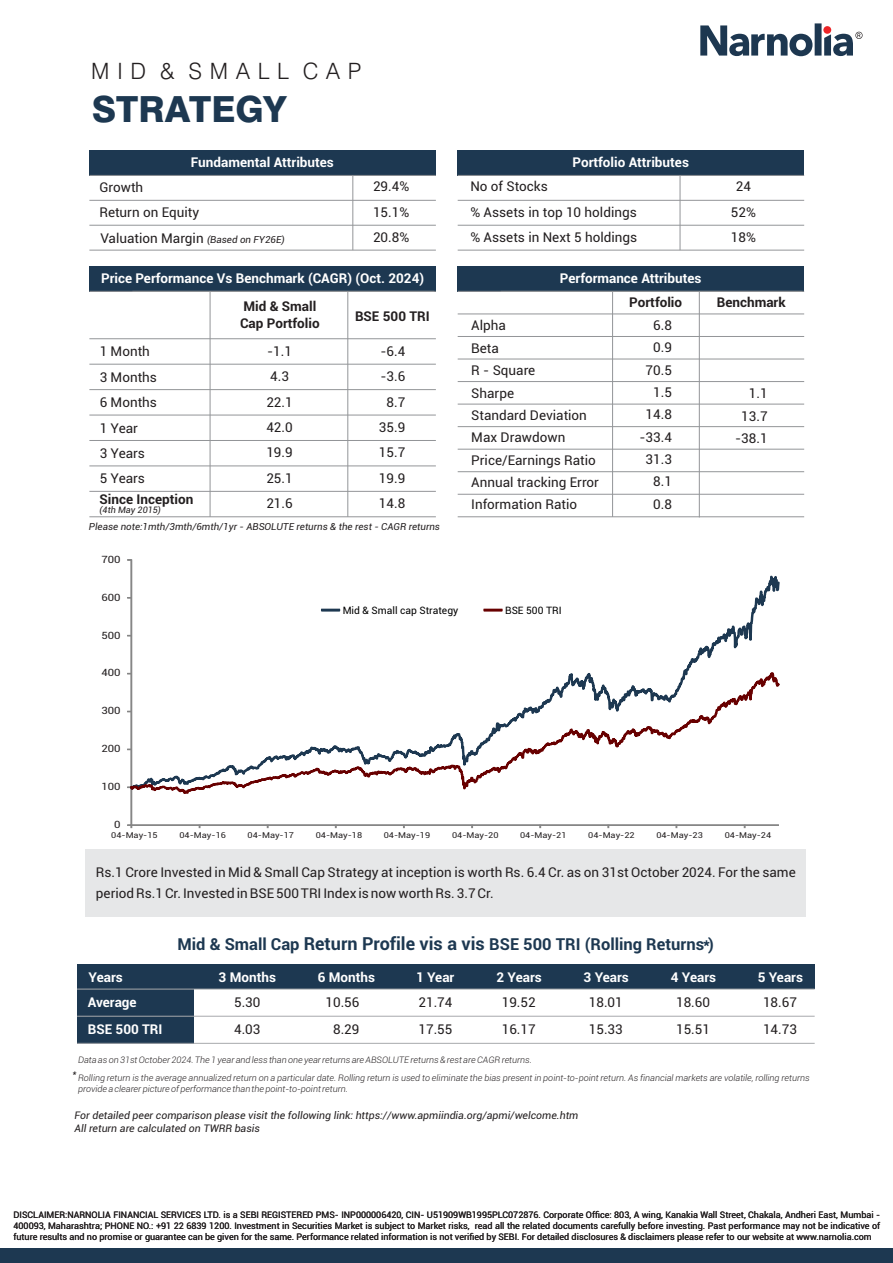
<style>
.page{position:relative;width:893px;height:1263px;background:#fff}
.page>*{position:absolute;margin:0;border:0;box-sizing:border-box;transform-origin:0 0}
.t1{font:800 36px "Swiss 721 BT";color:#1d3851}
.t2{font:300 22.5px "Swiss 721 BT";letter-spacing:.345em;color:#231f20}
.t3{font:700 16.5px "Roboto";color:#1d3851}
.t4{font:13.5px/25.5px "Roboto";color:#231f20}
.t5{font:700 13.5px/25px "Roboto";color:#fff}
.t6{font:700 13.5px/16.2px "Roboto";color:#231f20}
.t7{font:italic 10.5px/12.6px "Roboto";color:#231f20}
.t8{font:italic 10.5px "Roboto";color:#231f20;scale:.93 1}
.t9{font:10.2px "Roboto";color:#000}
.t10{font:10.05px "Roboto";color:#231f20;scale:1.13 1}
.t11{font:italic 9.75px "Roboto";color:#231f20}
.t12{font:9px/10.8px "Roboto";color:#231f20;text-align:justify}
.t13{font:italic 300 9px/18.3px "Roboto";color:#231f20}
.t14{font:italic 9px "Roboto";color:#231f20}
.t15{font:8.1px "Roboto";color:#231f20;scale:1.13 1}
.s1{font-style:italic;font-size:9.75px}
.s2{font-size:18px}
</style>
<div class="page">
<div style="left:0;top:1248px;width:893px;height:15px;background:#1d3851"></div>
<div style="left:89px;top:150px;width:347px;height:25px;background:#1d3851"></div>
<hr style="left:89px;top:175px;width:347px;height:1px;background:#939598">
<svg style="left:89px;top:200px;width:347px;height:1px"></svg>
<svg style="left:89px;top:224px;width:347px;height:2px"></svg>
<svg style="left:89px;top:249px;width:347px;height:2px"></svg>
<hr style="left:352px;top:175px;width:1px;height:75px;background:#939598">
<div style="left:458px;top:150px;width:346px;height:25px;background:#1d3851"></div>
<hr style="left:458px;top:175px;width:346px;height:1px;background:#939598">
<svg style="left:457px;top:200px;width:348px;height:1px"></svg>
<svg style="left:457px;top:224px;width:348px;height:2px"></svg>
<svg style="left:457px;top:249px;width:348px;height:2px"></svg>
<hr style="left:680px;top:175px;width:1px;height:75px;background:#939598">
<div style="left:85px;top:849px;width:721px;height:68px;background:#e6e7e8"></div>
<div style="left:89px;top:266px;width:347px;height:25px;background:#1d3851"></div>
<svg style="left:89px;top:516px;width:347px;height:1px"></svg>
<svg style="left:89px;top:491px;width:347px;height:1px"></svg>
<svg style="left:89px;top:465px;width:347px;height:2px"></svg>
<svg style="left:89px;top:440px;width:347px;height:1px"></svg>
<svg style="left:89px;top:414px;width:347px;height:2px"></svg>
<svg style="left:89px;top:389px;width:347px;height:1px"></svg>
<svg style="left:89px;top:363px;width:347px;height:2px"></svg>
<svg style="left:89px;top:338px;width:347px;height:1px"></svg>
<svg style="left:89px;top:291px;width:347px;height:1px"></svg>
<hr style="left:347px;top:291px;width:1px;height:226px;background:#939598">
<hr style="left:210px;top:291px;width:1px;height:226px;background:#939598">
<div style="left:458px;top:266px;width:346px;height:25px;background:#1d3851"></div>
<svg style="left:457px;top:291px;width:348px;height:1px"></svg>
<hr style="left:699px;top:291px;width:1px;height:226px;background:#939598">
<hr style="left:612px;top:291px;width:1px;height:226px;background:#939598">
<svg style="left:457px;top:516px;width:348px;height:1px"></svg>
<svg style="left:457px;top:493px;width:348px;height:2px"></svg>
<svg style="left:457px;top:471px;width:348px;height:1px"></svg>
<svg style="left:457px;top:448px;width:348px;height:2px"></svg>
<svg style="left:457px;top:426px;width:348px;height:1px"></svg>
<svg style="left:457px;top:403px;width:348px;height:2px"></svg>
<svg style="left:457px;top:381px;width:348px;height:1px"></svg>
<svg style="left:457px;top:358px;width:348px;height:2px"></svg>
<svg style="left:457px;top:336px;width:348px;height:1px"></svg>
<svg style="left:457px;top:313px;width:348px;height:2px"></svg>
<div style="left:77px;top:964px;width:738px;height:25px;background:#1d3851"></div>
<div style="left:77px;top:989px;width:116px;height:54px;background:#1d3851"></div>
<hr style="left:77px;top:1043px;width:738px;height:1px;background:#a7a9ac">
<svg style="left:77px;top:1015px;width:738px;height:2px"></svg>
<hr style="left:77px;top:989px;width:738px;height:1px;background:#a7a9ac">
<hr style="left:131px;top:560px;width:1px;height:265px;background:#868686">
<hr style="left:131px;top:825px;width:647px;height:1px;background:#868686">
<svg style="left:128px;top:576px;width:652px;height:218px"></svg>
<svg style="left:700px;top:23px;width:162px;height:33px"></svg>
<h2 class="t2" style="left:91px;top:62px;width:272px">MID &amp; SMALL CAP</h2>
<h1 class="t1" style="left:92px;top:95px;width:197px">STRATEGY</h1>
<p class="t5" style="left:191px;top:151px;width:144px">Fundamental Attributes</p>
<p class="t4" style="left:99px;top:176px;width:101px">Growth<br>Return on Equity</p>
<p class="t4" style="left:373px;top:175px;width:38px;text-align:justify">29.4% 15.1% 20.8%</p>
<p class="t4" style="left:470px;top:175px;width:168px">No of Stocks<br>% Assets in top 10 holdings % Assets in Next 5 holdings</p>
<p class="t4" style="left:731px;top:175px;width:27px;text-align:center">24<br>52%<br>18%</p>
<p class="t5" style="left:572px;top:151px;width:118px">Portfolio Attributes</p>
<p class="t4" style="left:100px;top:227px;width:186px">Valuation Margin <span class="s1">(Based on FY26E)</span></p>
<p class="t5" style="left:101px;top:267px;width:325px">Price Performance Vs Benchmark (CAGR) (Oct. 2024)</p>
<p class="t4" style="left:100px;top:340px;width:59px">1 Month<br>3 Months<br>6 Months<br>1 Year<br>3 Years<br>5 Years</p>
<p class="t6" style="left:100px;top:492px;width:95px">Since Inception</p>
<p class="t14" style="left:100px;top:506px;width:63px">(4th May 2015)</p>
<p class="t6" style="left:240px;top:300px;width:81px">Mid &amp; Small<br>Cap Portfolio</p>
<p class="t4" style="left:266px;top:340px;width:28px">-1.1<br>4.3<br>22.1<br>42.0<br>19.9<br>25.1<br>21.6</p>
<p class="t6" style="left:355px;top:309px;width:76px">BSE 500 TRI</p>
<p class="t4" style="left:379px;top:340px;width:28px;text-align:center">-6.4 -3.6<br>8.7<br>35.9<br>15.7<br>19.9<br>14.8</p>
<p class="t11" style="left:89px;top:523px;width:353px">Please note:1mth/3mth/6mth/1yr - ABSOLUTE returns &amp; the rest - CAGR returns</p>
<p class="t10" style="left:102px;top:555px;width:18px">700</p>
<p class="t10" style="left:102px;top:593px;width:18px">600</p>
<p class="t5" style="left:560px;top:267px;width:143px">Performance Attributes</p>
<p class="t6" style="left:629px;top:296px;width:54px">Portfolio</p>
<p class="t4" style="left:639px;top:315px;width:34px;line-height:22.4px;text-align:right">6.8<br>0.9<br>70.5<br>1.5<br>14.8 -33.4<br>31.3<br>8.1<br>0.8</p>
<p class="t4" style="left:471px;top:316px;width:129px;line-height:22.4px">Alpha<br>Beta<br>R - Square<br>Sharpe<br>Standard Deviation<br>Max Drawdown<br>Price/Earnings Ratio<br>Annual tracking Error<br>Information Ratio</p>
<p class="t10" style="left:102px;top:631px;width:18px">500</p>
<p class="t10" style="left:102px;top:669px;width:18px">400</p>
<p class="t10" style="left:102px;top:707px;width:18px">300</p>
<p class="t10" style="left:102px;top:745px;width:18px">200</p>
<p class="t10" style="left:102px;top:782px;width:18px">100</p>
<p class="t10" style="left:114px;top:820px;width:7px">0</p>
<p class="t9" style="left:343px;top:606px;width:117px">Mid &amp; Small cap Strategy</p>
<p class="t9" style="left:505px;top:606px;width:58px">BSE 500 TRI</p>
<p class="t6" style="left:717px;top:296px;width:70px">Benchmark</p>
<p class="t4" style="left:735px;top:384px;width:34px;line-height:22.4px;text-align:right">1.1<br>13.7 -38.1</p>
<p class="t15" style="left:111px;top:832px;width:43px">04-May-15</p>
<p class="t15" style="left:179px;top:832px;width:43px">04-May-16</p>
<p class="t15" style="left:248px;top:832px;width:43px">04-May-17</p>
<p class="t15" style="left:316px;top:832px;width:43px">04-May-18</p>
<p class="t15" style="left:384px;top:832px;width:43px">04-May-19</p>
<p class="t15" style="left:452px;top:832px;width:43px">04-May-20</p>
<p class="t15" style="left:520px;top:832px;width:43px">04-May-21</p>
<p class="t15" style="left:588px;top:832px;width:43px">04-May-22</p>
<p class="t15" style="left:656px;top:832px;width:43px">04-May-23</p>
<p class="t15" style="left:725px;top:832px;width:43px">04-May-24</p>
<p class="t4" style="left:96px;top:863px;width:701px;line-height:21px">Rs.1 Crore Invested in Mid &amp; Small Cap Strategy at inception is worth Rs. 6.4 Cr. as on 31st October 2024. For the same period Rs.1 Cr. Invested in BSE 500 TRI Index is now worth Rs. 3.7 Cr.</p>
<p class="t5" style="left:88px;top:966px;width:50px">Years<br>Average</p>
<p class="t5" style="left:88px;top:1018px;width:76px">BSE 500 TRI</p>
<p class="t3" style="left:178px;top:938px;width:538px">Mid &amp; Small Cap <span class="s2">Return Profile vis a vis</span> BSE 500 TRI (Rolling Returns )*</p>
<p class="t5" style="left:219px;top:966px;width:59px">3 Months</p>
<p class="t4" style="left:234px;top:989px;width:28px;line-height:27.5px">5.30<br>4.03</p>
<p class="t4" style="left:325px;top:989px;width:36px;line-height:27.5px;text-align:center">10.56<br>8.29</p>
<p class="t4" style="left:418px;top:989px;width:36px;line-height:27.5px">21.74<br>17.55</p>
<p class="t4" style="left:502px;top:989px;width:36px;line-height:27.5px">19.52<br>16.17</p>
<p class="t4" style="left:589px;top:989px;width:36px;line-height:27.5px">18.01<br>15.33</p>
<p class="t4" style="left:676px;top:989px;width:36px;line-height:27.5px">18.60<br>15.51</p>
<p class="t4" style="left:763px;top:989px;width:36px;line-height:27.5px">18.67<br>14.73</p>
<p class="t5" style="left:318px;top:966px;width:59px">6 Months</p>
<p class="t5" style="left:416px;top:966px;width:40px">1 Year</p>
<p class="t5" style="left:497px;top:966px;width:47px">2 Years</p>
<p class="t5" style="left:584px;top:966px;width:47px">3 Years</p>
<p class="t5" style="left:671px;top:966px;width:47px">4 Years</p>
<p class="t5" style="left:758px;top:966px;width:47px">5 Years</p>
<p class="t13" style="left:78px;top:1051px;width:733px">Data as on 31st October 2024. The 1 year and less than one year returns are ABSOLUTE returns &amp; rest are CAGR returns.<br>Rolling return is the average annualized return on a particular date. Rolling return is used to eliminate the bias present in point-to-point return. As financial markets are volatile, rolling returns</p>
<p class="t13" style="left:78px;top:1080px;width:271px">provide a clearer picture of performance than the point-to-point return.</p>
<p class="t7" style="left:75px;top:1110px;width:505px">For detailed peer comparison please visit the following link: https://www.apmiindia.org/apmi/welcome.htm<br>All return are calculated on TWRR basis</p>
<p class="t8" style="left:73px;top:1069px;width:6px">*</p>
<p class="t12" style="left:13px;top:1209px;width:868px">DISCLAIMER:NARNOLIA FINANCIAL SERVICES LTD. is a SEBI REGISTERED PMS- INP000006420, CIN- U51909WB1995PLC072876. Corporate Office: 803, A wing, Kanakia Wall Street, Chakala, Andheri East, Mumbai - 400093, Maharashtra; PHONE NO.: +91 22 6839 1200. Investment in Securities Market is subject to Market risks, read all the related documents carefully before investing. Past performance may not be indicative of future results and no promise or guarantee can be given for the same. Performance related information is not verified by SEBI. For detailed disclosures &amp; disclaimers please refer to our website at www.narnolia.com</p>
</div>
